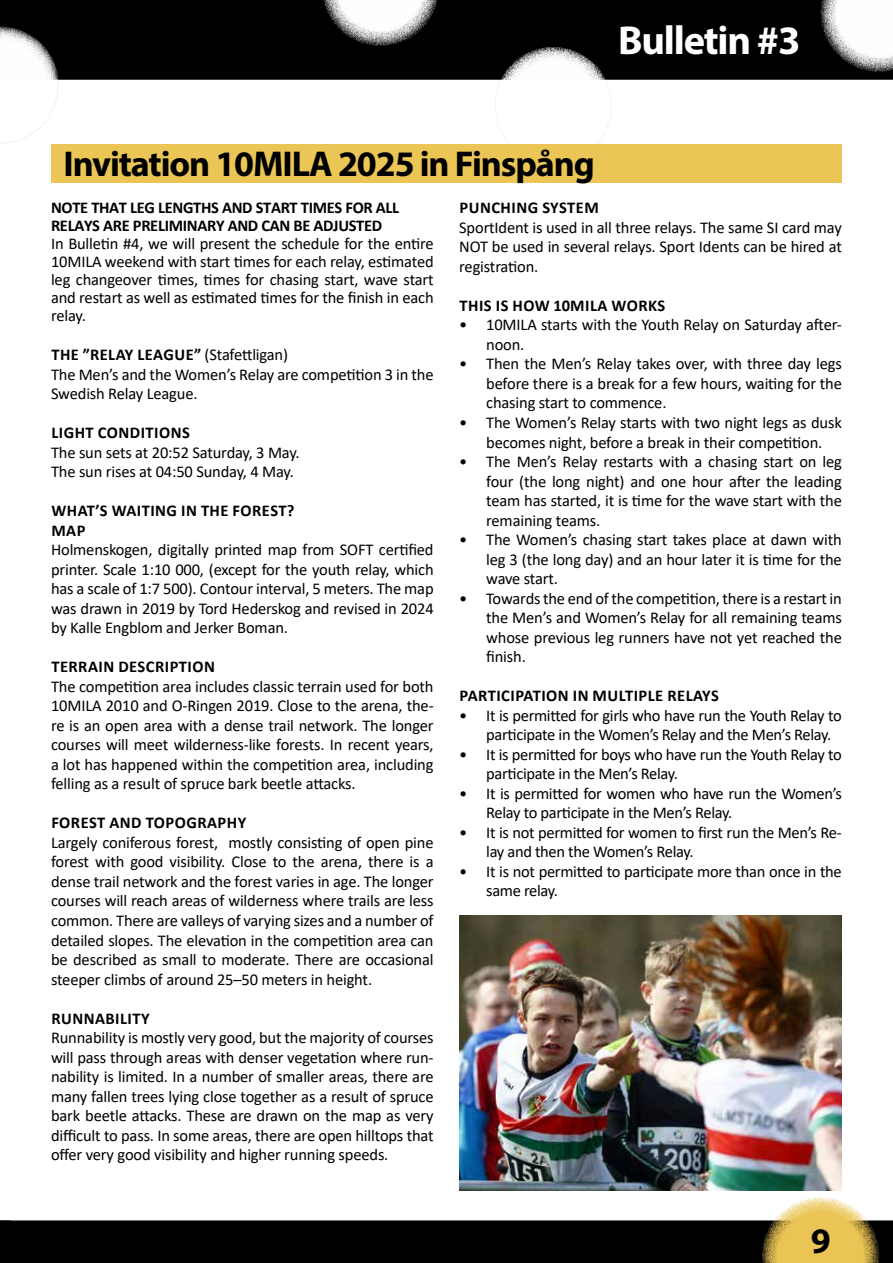
<style>
.page{position:relative;width:893px;height:1263px;background:#fff}
.page>*{position:absolute;margin:0;border:0;box-sizing:border-box;transform-origin:0 0}
.t1{font:700 40.5px "Myriad Pro";letter-spacing:-.03em;color:#fff}
.t2{font:700 36px "Myriad Pro";letter-spacing:-.03em;color:#000}
.t3{font:16.5px/19.5px "Calibri";letter-spacing:-.01em;color:#000;text-align:justify}
.t4{font:700 16.5px/19.5px "Calibri";letter-spacing:.03em;color:#000}
.t5{font:700 16.5px/18px "Calibri";letter-spacing:-.02em;color:#000}
.s1{font-weight:700}
</style>
<div class="page">
<div style="left:0;top:0;width:893px;height:80px;background:#000"></div>
<svg style="left:821px;top:0;width:72px;height:72px"></svg>
<svg style="left:322px;top:0;width:117px;height:46px"></svg>
<svg style="left:0;top:1197px;width:893px;height:66px"></svg>
<svg style="left:0;top:27px;width:58px;height:116px"></svg>
<div style="left:495px;top:47px;width:117px;height:117px;background:#fff;border-radius:50%"></div>
<img style="left:459px;top:915px;width:383px;height:276px">
<div style="left:51px;top:145px;width:791px;height:38px;background:#ebc555"></div>
<h1 class="t1" style="left:618px;top:14px;width:184px">Bulletin #3</h1>
<h2 class="t2" style="left:63px;top:140px;width:533px">Invitation 10MILA 2025 in Finspång</h2>
<p class="t5" style="left:51px;top:199px;width:350px">NOTE THAT LEG LENGTHS AND START TIMES FOR ALL<br>RELAYS ARE PRELIMINARY AND CAN BE ADJUSTED</p>
<p class="t3" style="left:51px;top:234px;width:384px;line-height:18px">In Bulletin #4, we will present the schedule for the entire 10MILA weekend with start times for each relay, estimated leg changeover times, times for chasing start, wave start and restart as well as estimated times for the finish in each relay.</p>
<p class="t3" style="left:51px;top:345px;width:384px;text-align:left"><span class="s1">THE ”RELAY LEAGUE”</span> (Stafettligan)<br>The Men’s and the Women’s Relay are competition 3 in the<br>Swedish Relay League.</p>
<p class="t4" style="left:51px;top:423px;width:140px">LIGHT CONDITIONS</p>
<p class="t3" style="left:51px;top:442px;width:250px">The sun sets at 20:52 Saturday, 3 May.<br>The sun rises at 04:50 Sunday, 4 May.</p>
<p class="t4" style="left:51px;top:501px;width:245px">WHAT’S WAITING IN THE FOREST?<br>MAP</p>
<p class="t3" style="left:51px;top:540px;width:384px">Holmenskogen, digitally printed map from SOFT certified printer. Scale 1:10 000, (except for the youth relay, which has a scale of 1:7 500). Contour interval, 5 meters. The map was drawn in 2019 by Tord Hederskog and revised in 2024 by Kalle Engblom and Jerker Boman.</p>
<p class="t4" style="left:51px;top:657px;width:165px">TERRAIN DESCRIPTION</p>
<p class="t3" style="left:51px;top:676px;width:384px">The competition area includes classic terrain used for both 10MILA 2010 and O-Ringen 2019. Close to the arena, the&shy;re is an open area with a dense trail network. The longer courses will meet wilderness-like forests. In recent years, a lot has happened within the competition area, including felling as a result of spruce bark beetle attacks.</p>
<p class="t4" style="left:51px;top:813px;width:196px">FOREST AND TOPOGRAPHY</p>
<p class="t3" style="left:51px;top:832px;width:384px">Largely coniferous forest, mostly consisting of open pine forest with good visibility. Close to the arena, there is a dense trail network and the forest varies in age. The longer courses will reach areas of wilderness where trails are less common. There are valleys of varying sizes and a number of detailed slopes. The elevation in the competition area can be described as small to moderate. There are occasional steeper climbs of around 25–50 meters in height.</p>
<p class="t4" style="left:51px;top:1008px;width:100px">RUNNABILITY</p>
<p class="t3" style="left:51px;top:1027px;width:384px">Runnability is mostly very good, but the majority of courses will pass through areas with denser vegetation where run&shy;nability is limited. In a number of smaller areas, there are many fallen trees lying close together as a result of spruce bark beetle attacks. These are drawn on the map as very difficult to pass. In some areas, there are open hilltops that offer very good visibility and higher running speeds.</p>
<p class="t4" style="left:460px;top:198px;width:141px">PUNCHING SYSTEM</p>
<p class="t3" style="left:459px;top:217px;width:384px">SportIdent is used in all three relays. The same SI card may NOT be used in several relays. Sport Idents can be hired at registration.</p>
<p class="t4" style="left:460px;top:295px;width:207px">THIS IS HOW 10MILA WORKS</p>
<p class="t3" style="left:486px;top:315px;width:357px;text-indent:-27px">• 10MILA starts with the Youth Relay on Saturday after&shy;noon.</p>
<p class="t3" style="left:486px;top:354px;width:357px;text-indent:-27px">• Then the Men’s Relay takes over, with three day legs before there is a break for a few hours, waiting for the chasing start to commence.</p>
<p class="t3" style="left:459px;top:412px;width:384px;text-align:center">• The Women’s Relay starts with two night legs as dusk becomes night, before a break in their competition.</p>
<p class="t3" style="left:486px;top:451px;width:357px;text-indent:-27px">• The Men’s Relay restarts with a chasing start on leg four (the long night) and one hour after the leading team has started, it is time for the wave start with the remaining teams.</p>
<p class="t3" style="left:486px;top:529px;width:357px;text-indent:-27px">• The Women’s chasing start takes place at dawn with leg 3 (the long day) and an hour later it is time for the wave start.</p>
<p class="t3" style="left:486px;top:588px;width:357px;text-indent:-27px">• Towards the end of the competition, there is a restart in the Men’s and Women’s Relay for all remaining teams whose previous leg runners have not yet reached the finish.</p>
<p class="t4" style="left:460px;top:686px;width:261px">PARTICIPATION IN MULTIPLE RELAYS</p>
<p class="t3" style="left:486px;top:705px;width:357px;text-indent:-27px">• It is permitted for girls who have run the Youth Relay to participate in the Women’s Relay and the Men’s Relay.</p>
<p class="t3" style="left:486px;top:744px;width:357px;text-indent:-27px">• It is permitted for boys who have run the Youth Relay to participate in the Men’s Relay.</p>
<p class="t3" style="left:486px;top:783px;width:357px;text-indent:-27px">• It is permitted for women who have run the Women’s<br>Relay to participate in the Men’s Relay.</p>
<p class="t3" style="left:486px;top:822px;width:357px;text-indent:-27px">• It is not permitted for women to first run the Men’s Re&shy;lay and then the Women’s Relay.</p>
<p class="t3" style="left:486px;top:861px;width:357px;text-indent:-27px">• It is not permitted to participate more than once in the same relay.</p>
<h2 class="t2" style="left:811px;top:1217px;width:21px">9</h2>
</div>
